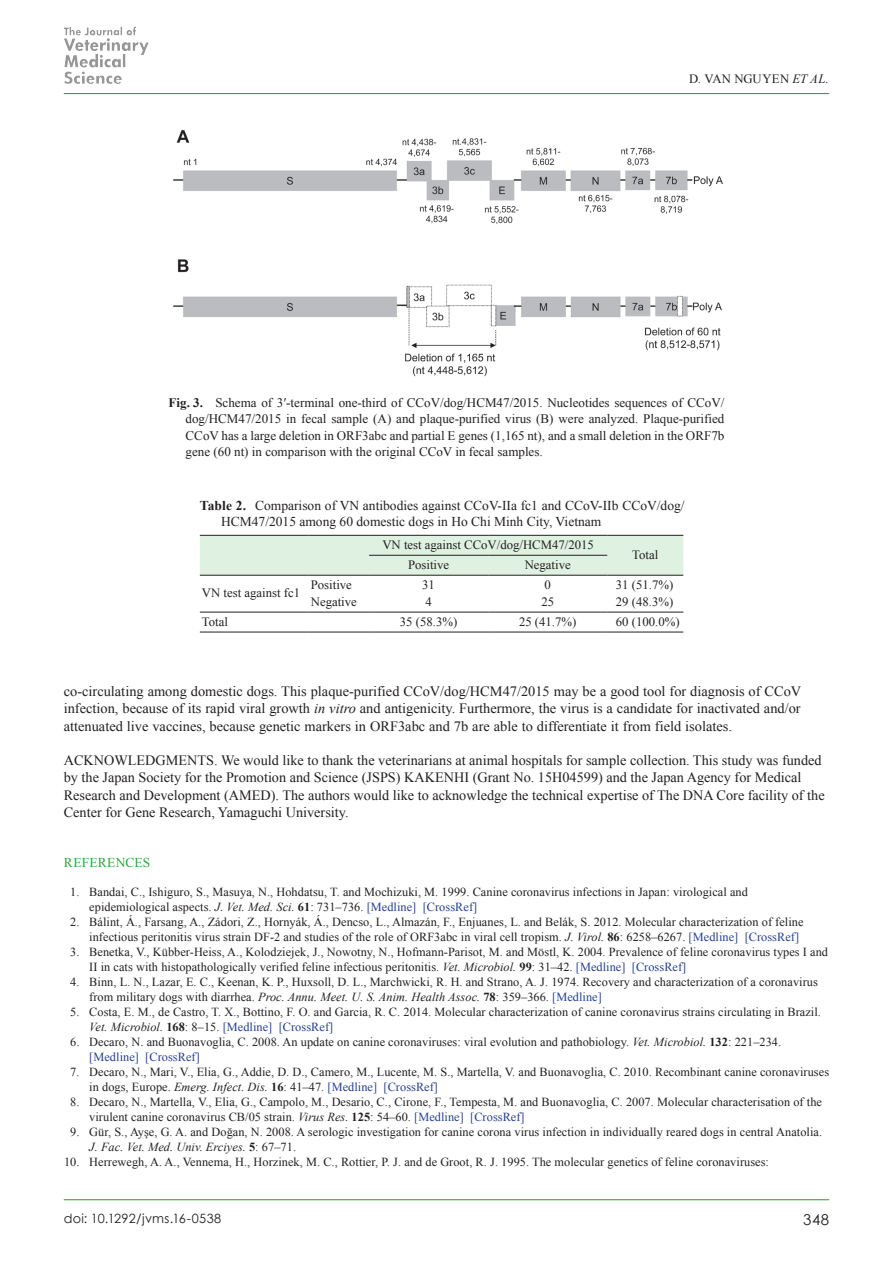
<style>
.page{position:relative;width:893px;height:1263px;background:#fff}
.page>*{position:absolute;margin:0;border:0;box-sizing:border-box;transform-origin:0 0}
.t1{font:15px "Century Gothic";color:#231f20}
.t2{font:14.25px/17.2px "Times New Roman";color:#231f20;text-align:justify}
.t3{font:13.5px/16.5px "Times New Roman";color:#231f20}
.t4{font:13.5px "Times New Roman";letter-spacing:.01em;color:#2aa738}
.t5{font:13.05px/16.5px "Times New Roman";color:#231f20;text-align:justify}
.t6{font:12.75px "Times New Roman";color:#231f20}
.t7{font:12.75px "Century Gothic";letter-spacing:.02em;color:#231f20}
.t8{font:12.75px "Times New Roman";letter-spacing:.02em;color:#231f20}
.t9{font:12.3px/15px "Times New Roman";letter-spacing:.005em;color:#231f20}
.s1{font-style:italic}
.s2{font-weight:700}
.s3{color:#253f8e}
</style>
<div class="page">
<img style="left:64px;top:27px;width:74px;height:24px">
<hr style="left:64px;top:93px;width:765px;height:1px;background:#2aa738">
<hr style="left:64px;top:1199px;width:765px;height:1px;background:#2aa738">
<img style="left:173px;top:130px;width:550px;height:247px">
<div style="left:200px;top:536px;width:483px;height:39px;background:#dff2e1"></div>
<hr style="left:369px;top:555px;width:119px;height:1px;background:#231f20">
<hr style="left:488px;top:555px;width:119px;height:1px;background:#231f20">
<hr style="left:200px;top:535px;width:109px;height:1px;background:#231f20">
<hr style="left:309px;top:535px;width:60px;height:1px;background:#231f20">
<hr style="left:369px;top:535px;width:119px;height:1px;background:#231f20">
<hr style="left:488px;top:535px;width:119px;height:1px;background:#231f20">
<hr style="left:607px;top:535px;width:76px;height:1px;background:#231f20">
<hr style="left:200px;top:575px;width:109px;height:1px;background:#231f20">
<hr style="left:309px;top:575px;width:60px;height:1px;background:#231f20">
<hr style="left:369px;top:575px;width:119px;height:1px;background:#231f20">
<hr style="left:488px;top:575px;width:119px;height:1px;background:#231f20">
<hr style="left:607px;top:575px;width:76px;height:1px;background:#231f20">
<hr style="left:200px;top:632px;width:109px;height:1px;background:#231f20">
<hr style="left:309px;top:632px;width:60px;height:1px;background:#231f20">
<hr style="left:369px;top:632px;width:119px;height:1px;background:#231f20">
<hr style="left:488px;top:632px;width:119px;height:1px;background:#231f20">
<hr style="left:607px;top:632px;width:76px;height:1px;background:#231f20">
<hr style="left:309px;top:612px;width:60px;height:1px;background:#231f20">
<hr style="left:369px;top:612px;width:119px;height:1px;background:#231f20">
<hr style="left:488px;top:612px;width:119px;height:1px;background:#231f20">
<hr style="left:607px;top:612px;width:76px;height:1px;background:#231f20">
<hr style="left:200px;top:612px;width:109px;height:1px;background:#231f20">
<p class="t8" style="left:689px;top:70px;width:142px">D. VAN NGUYEN <span class="s1">ET AL.</span></p>
<p class="t5" style="left:186px;top:394px;width:540px;text-indent:-17px"><span class="s2">Fig. 3.</span> Schema of 3′-terminal one-third of CCoV/dog/HCM47/2015. Nucleotides sequences of CCoV/ dog/HCM47/2015 in fecal sample (A) and plaque-purified virus (B) were analyzed. Plaque-purified CCoV has a large deletion in ORF3abc and partial E genes (1,165 nt), and a small deletion in the ORF7b gene (60 nt) in comparison with the original CCoV in fecal samples.</p>
<p class="t3" style="left:221px;top:497px;width:465px;text-indent:-21px"><span class="s2">Table 2.</span> Comparison of VN antibodies against CCoV-IIa fc1 and CCoV-IIb CCoV/dog/<br>HCM47/2015 among 60 domestic dogs in Ho Chi Minh City, Vietnam</p>
<p class="t6" style="left:382px;top:536px;width:213px">VN test against CCoV/dog/HCM47/2015</p>
<p class="t6" style="left:632px;top:546px;width:28px">Total</p>
<p class="t6" style="left:408px;top:556px;width:43px">Positive</p>
<p class="t6" style="left:525px;top:556px;width:48px">Negative</p>
<p class="t6" style="left:202px;top:585px;width:100px">VN test against fc1</p>
<p class="t6" style="left:311px;top:576px;width:43px">Positive</p>
<p class="t6" style="left:422px;top:576px;width:14px">31</p>
<p class="t6" style="left:544px;top:576px;width:8px">0</p>
<p class="t6" style="left:616px;top:576px;width:59px">31 (51.7%)</p>
<p class="t6" style="left:311px;top:593px;width:48px">Negative</p>
<p class="t6" style="left:425px;top:593px;width:8px">4</p>
<p class="t6" style="left:541px;top:593px;width:14px">25</p>
<p class="t6" style="left:616px;top:593px;width:59px">29 (48.3%)</p>
<p class="t6" style="left:202px;top:613px;width:28px">Total</p>
<p class="t6" style="left:400px;top:613px;width:59px">35 (58.3%)</p>
<p class="t6" style="left:519px;top:613px;width:59px">25 (41.7%)</p>
<p class="t6" style="left:616px;top:613px;width:65px">60 (100.0%)</p>
<p class="t2" style="left:64px;top:682px;width:739px">co-circulating among domestic dogs. This plaque-purified CCoV/dog/HCM47/2015 may be a good tool for diagnosis of CCoV infection, because of its rapid viral growth <span class="s1">in vitro</span> and antigenicity. Furthermore, the virus is a candidate for inactivated and/or attenuated live vaccines, because genetic markers in ORF3abc and 7b are able to differentiate it from field isolates.</p>
<p class="t2" style="left:64px;top:751px;width:762px;text-align:left">ACKNOWLEDGMENTS. We would like to thank the veterinarians at animal hospitals for sample collection. This study was funded by the Japan Society for the Promotion and Science (JSPS) KAKENHI (Grant No. 15H04599) and the Japan Agency for Medical Research and Development (AMED). The authors would like to acknowledge the technical expertise of The DNA Core facility of the Center for Gene Research, Yamaguchi University.</p>
<p class="t4" style="left:64px;top:854px;width:88px">REFERENCES</p>
<p class="t9" style="left:89px;top:884px;width:660px;text-indent:-19px">1. Bandai, C., Ishiguro, S., Masuya, N., Hohdatsu, T. and Mochizuki, M. 1999. Canine coronavirus infections in Japan: virological and epidemiological aspects. <span class="s1">J. Vet. Med. Sci.</span> <span class="s2">61</span>: 731–736. <span class="s3">[Medline] [CrossRef]</span></p>
<p class="t9" style="left:89px;top:914px;width:716px;text-indent:-19px">2. Bálint, Á., Farsang, A., Zádori, Z., Hornyák, Á., Dencso, L., Almazán, F., Enjuanes, L. and Belák, S. 2012. Molecular characterization of feline infectious peritonitis virus strain DF-2 and studies of the role of ORF3abc in viral cell tropism. <span class="s1">J. Virol.</span> <span class="s2">86</span>: 6258–6267. <span class="s3">[Medline] [CrossRef]</span></p>
<p class="t9" style="left:89px;top:944px;width:740px;text-indent:-19px">3. Benetka, V., Kübber-Heiss, A., Kolodziejek, J., Nowotny, N., Hofmann-Parisot, M. and Möstl, K. 2004. Prevalence of feline coronavirus types I and<br>II in cats with histopathologically verified feline infectious peritonitis. <span class="s1">Vet. Microbiol.</span> <span class="s2">99</span>: 31–42. <span class="s3">[Medline] [CrossRef]</span></p>
<p class="t9" style="left:89px;top:974px;width:730px;text-indent:-19px">4. Binn, L. N., Lazar, E. C., Keenan, K. P., Huxsoll, D. L., Marchwicki, R. H. and Strano, A. J. 1974. Recovery and characterization of a coronavirus from military dogs with diarrhea. <span class="s1">Proc. Annu. Meet. U. S. Anim. Health Assoc.</span> <span class="s2">78</span>: 359–366. <span class="s3">[Medline]</span></p>
<p class="t9" style="left:89px;top:1004px;width:733px;text-indent:-19px">5. Costa, E. M., de Castro, T. X., Bottino, F. O. and Garcia, R. C. 2014. Molecular characterization of canine coronavirus strains circulating in Brazil.<br><span class="s1">Vet. Microbiol.</span> <span class="s2">168</span>: 8–15. <span class="s3">[Medline] [CrossRef]</span></p>
<p class="t9" style="left:89px;top:1034px;width:693px;text-indent:-19px">6. Decaro, N. and Buonavoglia, C. 2008. An update on canine coronaviruses: viral evolution and pathobiology. <span class="s1">Vet. Microbiol.</span> <span class="s2">132</span>: 221–234. <span class="s3">[Medline] [CrossRef]</span></p>
<p class="t9" style="left:89px;top:1064px;width:741px;text-indent:-19px">7. Decaro, N., Mari, V., Elia, G., Addie, D. D., Camero, M., Lucente, M. S., Martella, V. and Buonavoglia, C. 2010. Recombinant canine coronaviruses in dogs, Europe. <span class="s1">Emerg. Infect. Dis.</span> <span class="s2">16</span>: 41–47. <span class="s3">[Medline] [CrossRef]</span></p>
<p class="t9" style="left:89px;top:1094px;width:734px;text-indent:-19px">8. Decaro, N., Martella, V., Elia, G., Campolo, M., Desario, C., Cirone, F., Tempesta, M. and Buonavoglia, C. 2007. Molecular characterisation of the virulent canine coronavirus CB/05 strain. <span class="s1">Virus Res.</span> <span class="s2">125</span>: 54–60. <span class="s3">[Medline] [CrossRef]</span></p>
<p class="t9" style="left:89px;top:1124px;width:734px;text-indent:-19px">9. Gür, S., Ayşe, G. A. and Doğan, N. 2008. A serologic investigation for canine corona virus infection in individually reared dogs in central Anatolia.<br><span class="s1">J. Fac. Vet. Med. Univ. Erciyes.</span> <span class="s2">5</span>: 67–71.</p>
<p class="t9" style="left:64px;top:1154px;width:706px">10. Herrewegh, A. A., Vennema, H., Horzinek, M. C., Rottier, P. J. and de Groot, R. J. 1995. The molecular genetics of feline coronaviruses:</p>
<p class="t7" style="left:64px;top:1209px;width:159px">doi: 10.1292/jvms.16-0538</p>
<p class="t1" style="left:803px;top:1209px;width:27px">348</p>
</div>
